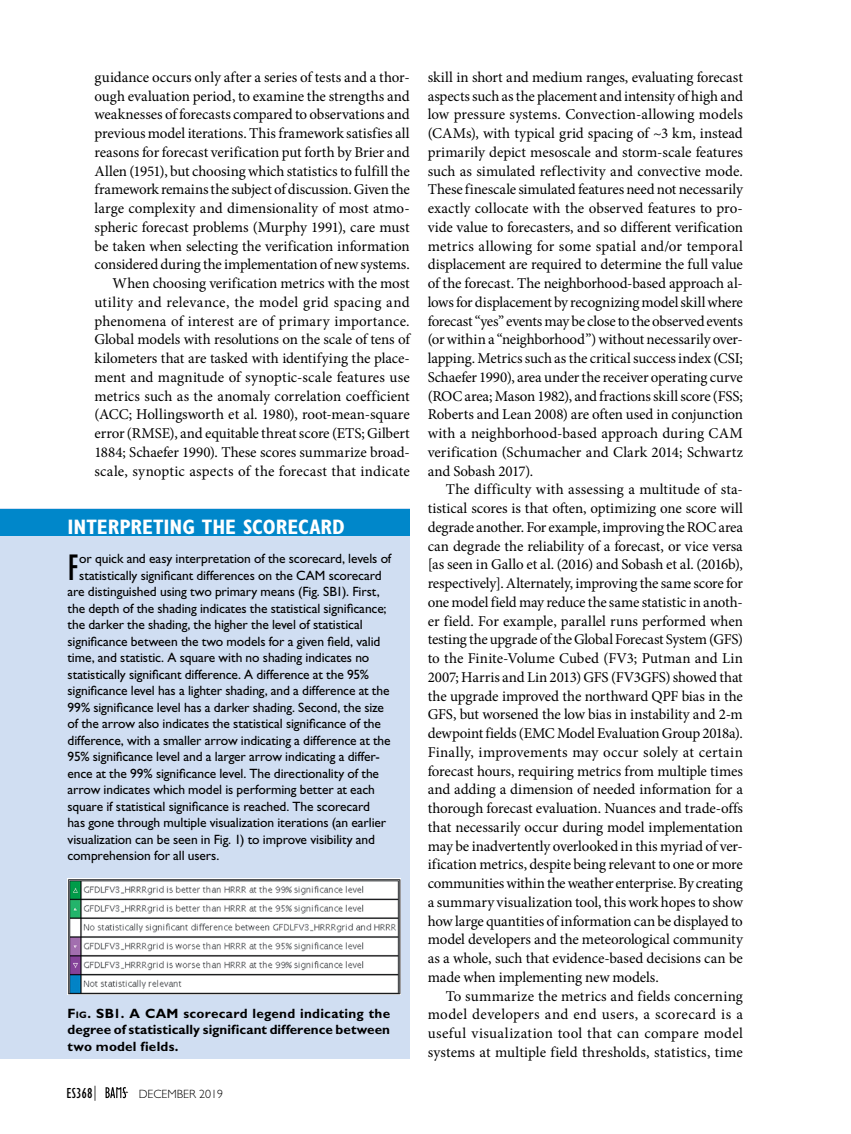
<style>
.page{position:relative;width:851px;height:1134px;background:#fff}
.page>*{position:absolute;margin:0;border:0;box-sizing:border-box;transform-origin:0 0}
.t1{font:condensed 38.25px "Gill Sans Std";color:#000}
.t2{font:700 condensed 21px "Gill Sans Std";color:#fff}
.t3{font:15px/18.8px "Minion Pro";letter-spacing:-.005em;color:#000;text-align:justify}
.t4{font:condensed 15px "Gill Sans Std";color:#000}
.t5{font:13.5px "Gill Sans Std";letter-spacing:-.01em;color:#000}
.t6{font:700 13.5px/16.5px "Gill Sans Std";letter-spacing:.005em;color:#000;text-align:justify}
.t7{font:300 12px "Gill Sans Std";color:#000}
.s1{font-style:inherit}
.s2{font-size:9.45px}
.s3{font-weight:300;font-stretch:normal}
</style>
<div class="page">
<div style="left:0;top:509px;width:410px;height:550px;background:#d0def2"></div>
<div style="left:0;top:509px;width:410px;height:27px;background:#0087ca"></div>
<img style="left:68px;top:878px;width:332px;height:117px">
<div style="left:105px;top:1086px;width:24px;height:13px;background:#fff;border:2px solid #fff"></div>
<svg style="left:105px;top:1087px;width:23px;height:11px"></svg>
<p class="t3" style="left:94px;top:68px;width:317px;text-align:right">guidance occurs only after a series of tests and a thor&shy;ough evaluation period, to examine the strengths and weaknesses of forecasts compared to observations and previous model iterations. This framework satisfies all reasons for forecast verification put forth by Brier and Allen (1951), but choosing which statistics to fulfill the framework remains the subject of discussion. Given the large complexity and dimensionality of most atmo&shy;spheric forecast problems (Murphy 1991), care must be taken when selecting the verification information considered during the implementation of new systems.<br>When choosing verification metrics with the most utility and relevance, the model grid spacing and phenomena of interest are of primary importance.<br>Global models with resolutions on the scale of tens of kilometers that are tasked with identifying the place&shy;ment and magnitude of synoptic-scale features use metrics such as the anomaly correlation coefficient (ACC; Hollingsworth et al. 1980), root-mean-square error (RMSE), and equitable threat score (ETS; Gilbert 1884; Schaefer 1990). These scores summarize broad&shy;scale, synoptic aspects of the forecast that indicate</p>
<p class="t3" style="left:428px;top:68px;width:317px">skill in short and medium ranges, evaluating forecast aspects such as the placement and intensity of high and low pressure systems. Convection-allowing models (CAMs), with typical grid spacing of ~3 km, instead primarily depict mesoscale and storm-scale features such as simulated reflectivity and convective mode.<br>These finescale simulated features need not necessarily exactly collocate with the observed features to pro&shy;vide value to forecasters, and so different verification metrics allowing for some spatial and/or temporal displacement are required to determine the full value of the forecast. The neighborhood-based approach al&shy;lows for displacement by recognizing model skill where forecast “yes” events may be close to the observed events (or within a “neighborhood”) without necessarily over&shy;lapping. Metrics such as the critical success index (CSI; Schaefer 1990), area under the receiver operating curve (ROC area; Mason 1982), and fractions skill score (FSS; Roberts and Lean 2008) are often used in conjunction with a neighborhood-based approach during CAM verification (Schumacher and Clark 2014; Schwartz and Sobash 2017).</p>
<p class="t3" style="left:428px;top:480px;width:317px;text-indent:18px">The difficulty with assessing a multitude of sta&shy;tistical scores is that often, optimizing one score will degrade another. For example, improving the ROC area can degrade the reliability of a forecast, or vice versa [as seen in Gallo et al. (2016) and Sobash et al. (2016b), respectively]. Alternately, improving the same score for one model field may reduce the same statistic in anoth&shy;er field. For example, parallel runs performed when testing the upgrade of the Global Forecast System (GFS) to the Finite-Volume Cubed (FV3; Putman and Lin 2007; Harris and Lin 2013) GFS (FV3GFS) showed that the upgrade improved the northward QPF bias in the GFS, but worsened the low bias in instability and 2-m dewpoint fields (EMC Model Evaluation Group 2018a).<br>Finally, improvements may occur solely at certain forecast hours, requiring metrics from multiple times and adding a dimension of needed information for a thorough forecast evaluation. Nuances and trade-offs that necessarily occur during model implementation may be inadvertently overlooked in this myriad of ver&shy;ification metrics, despite being relevant to one or more communities within the weather enterprise. By creating a summary visualization tool, this work hopes to show how large quantities of information can be displayed to model developers and the meteorological community as a whole, such that evidence-based decisions can be made when implementing new models.</p>
<p class="t3" style="left:428px;top:986px;width:317px;text-indent:18px">To summarize the metrics and fields concerning model developers and end users, a scorecard is a useful visualization tool that can compare model systems at multiple field thresholds, statistics, time</p>
<h2 class="t2" style="left:68px;top:514px;width:279px">INTERPRETING THE SCORECARD</h2>
<h1 class="t1" style="left:68px;top:546px;width:14px">F</h1>
<p class="t5" style="left:79px;top:551px;width:313px">or quick and easy interpretation of the scorecard, levels of</p>
<p class="t5" style="left:79px;top:567px;width:304px">statistically significant differences on the CAM scorecard</p>
<p class="t5" style="left:68px;top:584px;width:313px">are distinguished using two primary means (Fig. SB1). First,</p>
<p class="t5" style="left:68px;top:600px;width:320px">the depth of the shading indicates the statistical significance;</p>
<p class="t5" style="left:68px;top:617px;width:297px">the darker the shading, the higher the level of statistical</p>
<p class="t5" style="left:68px;top:633px;width:314px">significance between the two models for a given field, valid</p>
<p class="t5" style="left:68px;top:650px;width:303px">time, and statistic. A square with no shading indicates no</p>
<p class="t5" style="left:68px;top:666px;width:303px">statistically significant difference. A difference at the 95%</p>
<p class="t5" style="left:68px;top:683px;width:323px">significance level has a lighter shading, and a difference at the</p>
<p class="t5" style="left:68px;top:699px;width:318px">99% significance level has a darker shading. Second, the size</p>
<p class="t5" style="left:68px;top:716px;width:315px">of the arrow also indicates the statistical significance of the</p>
<p class="t5" style="left:68px;top:732px;width:324px">difference, with a smaller arrow indicating a difference at the</p>
<p class="t5" style="left:68px;top:749px;width:314px">95% significance level and a larger arrow indicating a differ-</p>
<p class="t5" style="left:68px;top:765px;width:313px">ence at the 99% significance level. The directionality of the</p>
<p class="t5" style="left:68px;top:782px;width:309px">arrow indicates which model is performing better at each</p>
<p class="t5" style="left:68px;top:798px;width:304px">square if statistical significance is reached. The scorecard</p>
<p class="t5" style="left:68px;top:815px;width:320px">has gone through multiple visualization iterations (an earlier</p>
<p class="t5" style="left:68px;top:831px;width:309px">visualization can be seen in Fig. 1) to improve visibility and</p>
<p class="t5" style="left:68px;top:848px;width:153px">comprehension for all users.</p>
<p class="t6" style="left:68px;top:1005px;width:324px"><span class="s1">F</span><span class="s2">ig</span><span class="s1">.</span> SB1. A CAM scorecard legend indicating the degree of statistically significant difference between two model fields.</p>
<p class="t4" style="left:66px;top:1085px;width:32px">ES368<span class="s3">|</span></p>
<p class="t7" style="left:139px;top:1087px;width:86px">DECEMBER 2019</p>
</div>
